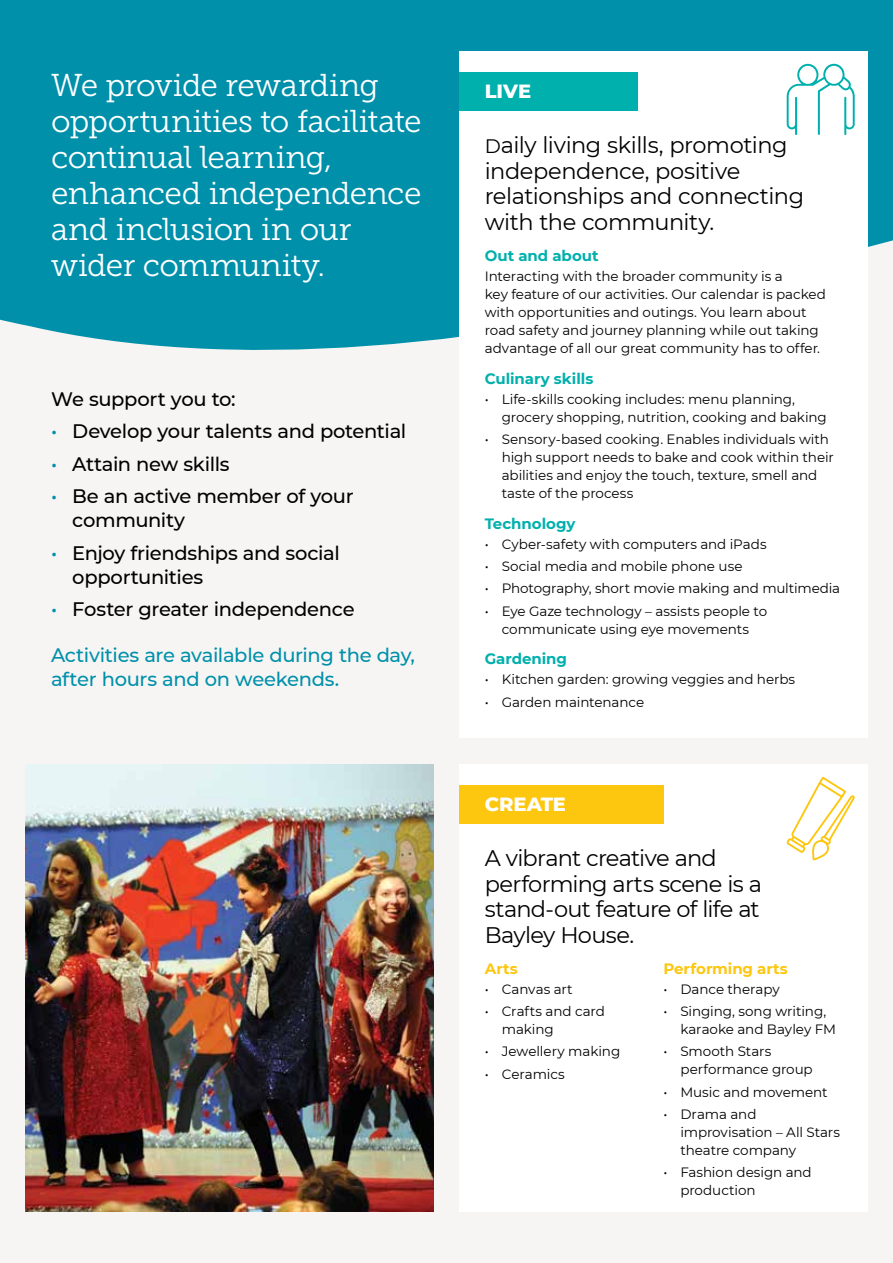
<style>
.page{position:relative;width:893px;height:1263px;background:#f7f5f4}
.page>*{position:absolute;margin:0;border:0;box-sizing:border-box;transform-origin:0 0}
.t1{font:31.5px/36px "Museo Slab 300";letter-spacing:-.02em;color:#fff}
.t2{font:22.5px/25.5px "Montserrat";letter-spacing:-.025em;color:#000}
.t3{font:500 19.5px/24px "Montserrat";letter-spacing:-.015em;color:#000}
.t4{font:500 19.5px/24px "Montserrat";letter-spacing:-.015em;color:#0090aa}
.t5{font:800 19.5px "Montserrat";letter-spacing:-.005em;color:#fff}
.t6{font:700 15px "Montserrat";letter-spacing:-.005em;color:#00b0ad}
.t7{font:700 15px "Montserrat";color:#fdc710}
.t8{font:13.5px/18px "Montserrat";letter-spacing:-.005em;color:#000}
.s1{color:#0090aa}
.s2{font-size:19.5px}
</style>
<div class="page">
<svg style="left:0;top:0;width:893px;height:371px;background:#1398af"></svg>
<div style="left:459px;top:51px;width:408px;height:686px;background:#fff"></div>
<div style="left:459px;top:764px;width:408px;height:448px;background:#fff"></div>
<svg style="left:787px;top:64px;width:68px;height:71px"></svg>
<svg style="left:786px;top:777px;width:69px;height:83px"></svg>
<img style="left:26px;top:765px;width:408px;height:447px">
<div style="left:459px;top:785px;width:204px;height:38px;background:#fdc710"></div>
<div style="left:459px;top:72px;width:179px;height:38px;background:#00b0ad"></div>
<h1 class="t1" style="left:51px;top:67px;width:372px">We provide rewarding opportunities to facilitate continual learning, enhanced independence and inclusion in our wider community.</h1>
<h3 class="t3" style="left:51px;top:386px;width:186px">We support you to:</h3>
<h3 class="t3" style="left:51px;top:419px;width:357px"><span class="s1">•</span> Develop your talents and potential</h3>
<h3 class="t3" style="left:51px;top:451px;width:180px"><span class="s1">•</span> Attain new skills</h3>
<h3 class="t3" style="left:72px;top:484px;width:283px;text-indent:-21px"><span class="s1">•</span> Be an active member of your community</h3>
<h3 class="t3" style="left:72px;top:540px;width:269px;text-indent:-21px"><span class="s1">•</span> Enjoy friendships and social opportunities</h3>
<h3 class="t3" style="left:51px;top:597px;width:305px"><span class="s1">•</span> Foster greater independence</h3>
<h3 class="t4" style="left:51px;top:642px;width:365px">Activities are available during the day, after hours and on weekends.</h3>
<h3 class="t5" style="left:485px;top:76px;width:48px">LIVE</h3>
<h2 class="t2" style="left:485px;top:132px;width:321px"><span class="s2">D</span>aily living skills, promoting independence, positive relationships and connecting with the community.</h2>
<p class="t6" style="left:485px;top:244px;width:115px">Out and about</p>
<p class="t8" style="left:485px;top:266px;width:343px">Interacting with the broader community is a<br>key feature of our activities. Our calendar is packed with opportunities and outings. You learn about road safety and journey planning while out taking advantage of all our great community has to offer.</p>
<p class="t6" style="left:485px;top:367px;width:110px">Culinary skills</p>
<p class="t8" style="left:502px;top:389px;width:327px;text-indent:-17px">• Life-skills cooking includes: menu planning, grocery shopping, nutrition, cooking and baking</p>
<p class="t8" style="left:502px;top:430px;width:334px;text-indent:-17px">• Sensory-based cooking. Enables individuals with high support needs to bake and cook within their abilities and enjoy the touch, texture, smell and taste of the process</p>
<p class="t6" style="left:485px;top:512px;width:92px">Technology</p>
<p class="t8" style="left:485px;top:534px;width:283px">• Cyber-safety with computers and iPads</p>
<p class="t8" style="left:485px;top:557px;width:259px">• Social media and mobile phone use</p>
<p class="t8" style="left:485px;top:579px;width:357px">• Photography, short movie making and multimedia</p>
<p class="t8" style="left:485px;top:601px;width:284px;text-align:center">• Eye Gaze technology – assists people to communicate using eye movements</p>
<p class="t6" style="left:485px;top:648px;width:84px">Gardening</p>
<p class="t8" style="left:485px;top:670px;width:312px">• Kitchen garden: growing veggies and herbs</p>
<p class="t8" style="left:485px;top:692px;width:161px">• Garden maintenance</p>
<h3 class="t5" style="left:485px;top:789px;width:83px">CREATE</h3>
<h2 class="t2" style="left:485px;top:845px;width:279px">A vibrant creative and performing arts scene is a stand-out feature of life at<br>Bayley House.</h2>
<p class="t7" style="left:485px;top:957px;width:35px">Arts</p>
<p class="t8" style="left:485px;top:979px;width:90px">• Canvas art</p>
<p class="t8" style="left:502px;top:1002px;width:105px;text-indent:-17px">• Crafts and card making</p>
<p class="t8" style="left:485px;top:1042px;width:137px">• Jewellery making</p>
<p class="t8" style="left:485px;top:1064px;width:82px">• Ceramics</p>
<p class="t7" style="left:663px;top:957px;width:126px">Performing arts</p>
<p class="t8" style="left:663px;top:979px;width:118px">• Dance therapy</p>
<p class="t8" style="left:680px;top:1002px;width:157px;text-indent:-17px">• Singing, song writing, karaoke and Bayley FM</p>
<p class="t8" style="left:680px;top:1042px;width:134px;text-indent:-17px">• Smooth Stars performance group</p>
<p class="t8" style="left:663px;top:1082px;width:166px">• Music and movement</p>
<p class="t8" style="left:680px;top:1104px;width:161px;text-indent:-17px">• Drama and improvisation – All Stars theatre company</p>
<p class="t8" style="left:680px;top:1163px;width:133px;text-indent:-17px">• Fashion design and production</p>
</div>
